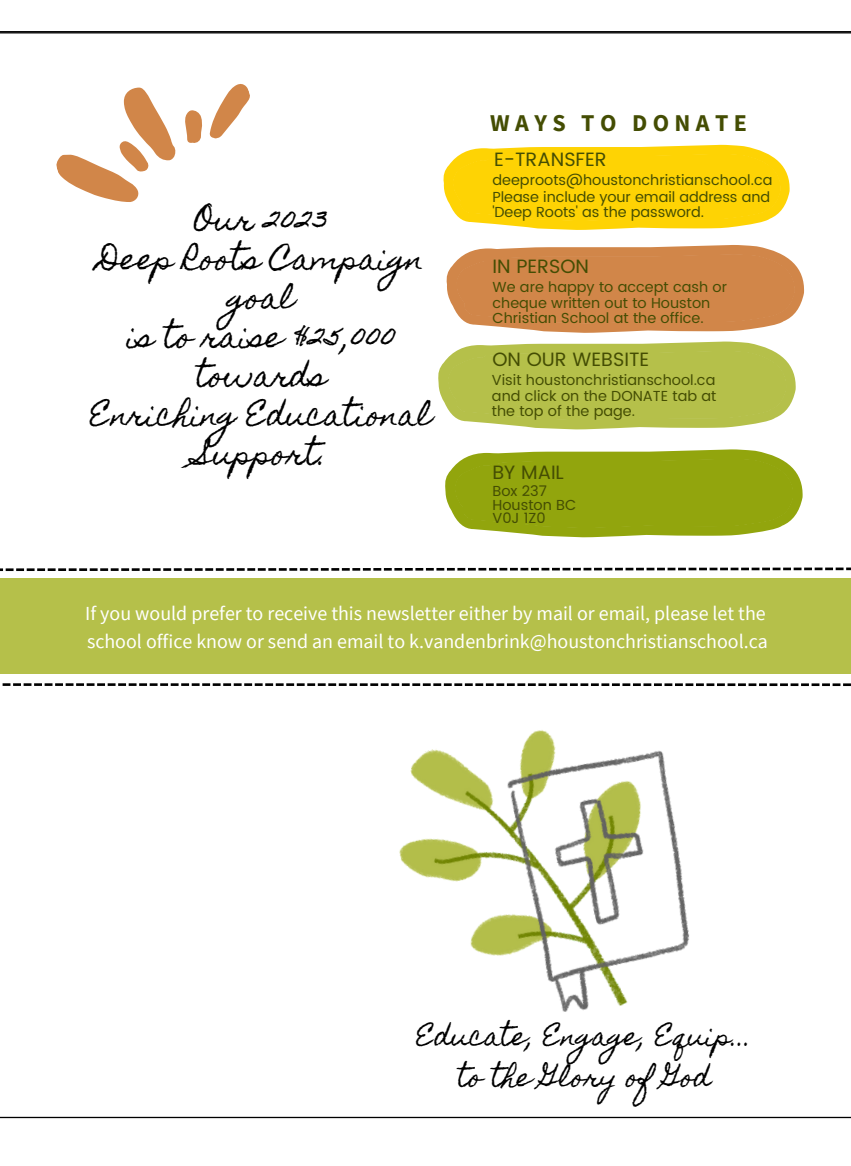
<style>
.page{position:relative;width:851px;height:1166px;background:#fff}
.page>*{position:absolute;margin:0;border:0;box-sizing:border-box;transform-origin:0 0}
.t1{font:28.35px/39px "Homemade Apple";color:#000;text-align:center}
.t2{font:24.85px "Homemade Apple";color:#000}
.t3{font:700 23.97px "Source Sans Pro";letter-spacing:.225em;color:#444d03}
.t4{font:19.95px "Source Sans Pro";color:#fff}
.t5{font:19.25px "Poppins";color:#444d03}
.t6{font:14.53px/15.2px "Poppins";color:#444d03}
</style>
<div class="page">
<hr style="left:0;top:32px;width:850px;height:1px;background:#000">
<div style="left:0;top:578px;width:850px;height:95px;background:#b5c04a"></div>
<svg style="left:2px;top:683px;width:849px;height:3px"></svg>
<svg style="left:0;top:567px;width:851px;height:4px"></svg>
<hr style="left:0;top:1116px;width:850px;height:2px;background:#000">
<hr style="left:0;top:31px;width:850px;height:1px;background:#000">
<img style="left:399px;top:730px;width:291px;height:282px">
<svg style="left:446px;top:245px;width:358px;height:88px;background:#d5935c"></svg>
<svg style="left:438px;top:341px;width:358px;height:88px;background:#bdc65d"></svg>
<svg style="left:445px;top:449px;width:358px;height:88px;background:#9dae27"></svg>
<svg style="left:443px;top:145px;width:347px;height:85px;background:#fed71f"></svg>
<svg style="left:56px;top:84px;width:194px;height:118px"></svg>
<p class="t1" style="left:194px;top:200px;width:135px">Our 2023</p>
<p class="t1" style="left:99px;top:239px;width:326px">Deep Roots Campaign goal</p>
<p class="t1" style="left:127px;top:317px;width:271px">is to raise $25,000 towards</p>
<p class="t1" style="left:91px;top:396px;width:343px">Enriching Educational<br>Support.</p>
<p class="t3" style="left:490px;top:107px;width:258px">WAYS TO DONATE</p>
<p class="t5" style="left:494px;top:148px;width:114px">E-TRANSFER</p>
<p class="t6" style="left:492px;top:173px;width:281px">deeproots@houstonchristianschool.ca</p>
<p class="t6" style="left:492px;top:190px;width:279px;line-height:14.3px">Please include your email address and 'Deep Roots' as the password.</p>
<p class="t5" style="left:492px;top:255px;width:98px">IN PERSON</p>
<p class="t6" style="left:492px;top:280px;width:236px">We are happy to accept cash or cheque written out to Houston<br>Christian School at the office.</p>
<p class="t5" style="left:492px;top:348px;width:158px">ON OUR WEBSITE</p>
<p class="t6" style="left:492px;top:373px;width:226px;text-align:justify">Visit houstonchristianschool.ca and click on the DONATE tab at the top of the page.</p>
<p class="t5" style="left:492px;top:461px;width:73px">BY MAIL</p>
<p class="t6" style="left:492px;top:483px;width:56px">Box 237</p>
<p class="t6" style="left:492px;top:497px;width:85px">Houston BC</p>
<p class="t6" style="left:492px;top:510px;width:55px">V0J 1Z0</p>
<p class="t4" style="left:85px;top:600px;width:682px">If you would prefer to receive this newsletter either by mail or email, please let the</p>
<p class="t4" style="left:87px;top:628px;width:682px">school office know or send an email to k.vandenbrink@houstonchristianschool.ca</p>
<p class="t2" style="left:417px;top:1022px;width:336px">Educate, Engage, Equip...</p>
<p class="t2" style="left:457px;top:1062px;width:255px">to the Glory of God</p>
</div>
